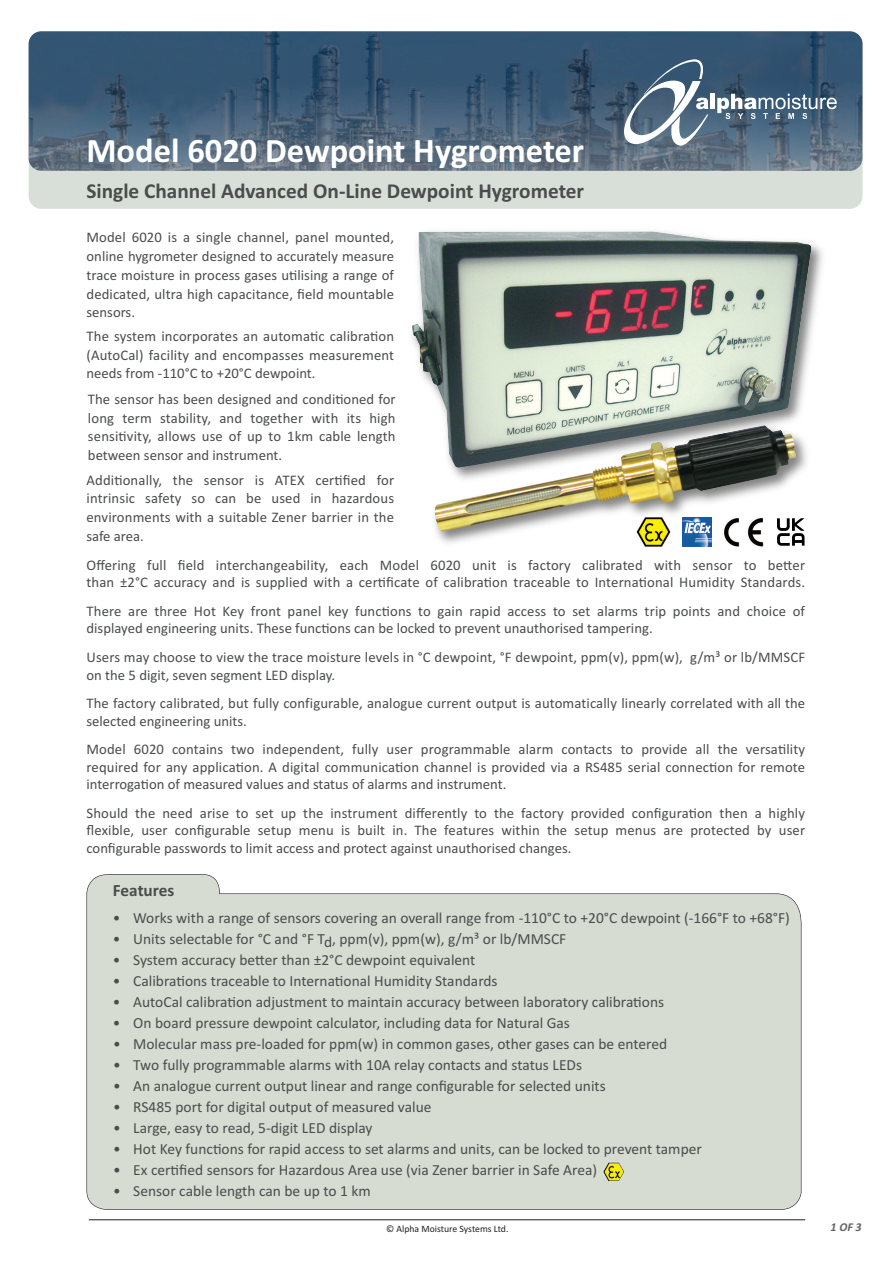
<style>
.page{position:relative;width:893px;height:1263px;background:#fff}
.page>*{position:absolute;margin:0;border:0;box-sizing:border-box;transform-origin:0 0}
.t1{font:700 34.5px "Calibri";color:#fff}
.t2{font:700 21.3px "Calibri";color:#4b4c4d}
.t3{font:700 17.25px "Calibri";color:#4b4c4d}
.t4{font:15.45px "Calibri";color:#4b4c4d}
.t5{font:14.7px/18.8px "Calibri";letter-spacing:.01em;color:#4b4c4d;text-align:justify}
.t6{font:italic 700 12px "Calibri";color:#636366}
.t7{font:9.75px "Calibri";color:#231f20}
</style>
<div class="page">
<div style="left:29px;top:143px;width:834px;height:66px;background:#d8dfd8;border-radius:13px"></div>
<img style="left:29px;top:31px;width:834px;height:140px;border-radius:13px">
<div style="left:710px;top:94px;width:5px;height:15px;background:#fff"></div>
<svg style="left:717px;top:94px;width:120px;height:25px"></svg>
<svg style="left:624px;top:59px;width:85px;height:86px"></svg>
<hr style="left:89px;top:1219px;width:716px;height:1px;background:#231f20">
<img style="left:425px;top:231px;width:398px;height:316px">
<img style="left:412px;top:232px;width:400px;height:299px">
<div style="left:86px;top:874px;width:716px;height:336px;background:#d7dcd3"></div>
<img style="left:603px;top:1163px;width:21px;height:18px">
<img style="left:636px;top:517px;width:34px;height:29px">
<img style="left:724px;top:518px;width:39px;height:28px">
<svg style="left:777px;top:518px;width:28px;height:28px"></svg>
<img style="left:683px;top:518px;width:28px;height:28px">
<h1 class="t1" style="left:86px;top:130px;width:499px">Model 6020 Dewpoint Hygrometer</h1>
<h2 class="t2" style="left:86px;top:178px;width:499px">Single Channel Advanced On-Line Dewpoint Hygrometer</h2>
<p class="t5" style="left:86px;top:228px;width:309px">Model 6020 is a single channel, panel mounted, online hygrometer designed to accurately measure trace moisture in process gases utilising a range of dedicated, ultra high capacitance, field mountable sensors.</p>
<p class="t5" style="left:86px;top:326px;width:309px">The system incorporates an automatic calibration (AutoCal) facility and encompasses measurement needs from -110°C to +20°C dewpoint.</p>
<p class="t5" style="left:88px;top:389px;width:309px">The sensor has been designed and conditioned for long term stability, and together with its high sensitivity, allows use of up to 1km cable length between sensor and instrument.</p>
<p class="t5" style="left:86px;top:470px;width:309px">Additionally, the sensor is ATEX certified for intrinsic safety so can be used in hazardous environments with a suitable Zener barrier in the safe area.</p>
<p class="t5" style="left:86px;top:556px;width:720px;line-height:17.7px">Offering full field interchangeability, each Model 6020 unit is factory calibrated with sensor to better than ±2°C accuracy and is supplied with a certificate of calibration traceable to International Humidity Standards.</p>
<p class="t5" style="left:86px;top:602px;width:720px;line-height:17.7px">There are three Hot Key front panel key functions to gain rapid access to set alarms trip points and choice of displayed engineering units. These functions can be locked to prevent unauthorised tampering.</p>
<p class="t5" style="left:86px;top:648px;width:720px;line-height:17.7px">Users may choose to view the trace moisture levels in °C dewpoint, °F dewpoint, ppm(v), ppm(w), g/m³ or lb/MMSCF on the 5 digit, seven segment LED display.</p>
<p class="t5" style="left:86px;top:694px;width:720px;line-height:17.7px">The factory calibrated, but fully configurable, analogue current output is automatically linearly correlated with all the selected engineering units.</p>
<p class="t5" style="left:86px;top:740px;width:720px;line-height:17.7px">Model 6020 contains two independent, fully user programmable alarm contacts to provide all the versatility required for any application. A digital communication channel is provided via a RS485 serial connection for remote interrogation of measured values and status of alarms and instrument.</p>
<p class="t5" style="left:86px;top:804px;width:720px;line-height:17.7px">Should the need arise to set up the instrument differently to the factory provided configuration then a highly flexible, user configurable setup menu is built in. The features within the setup menus are protected by user configurable passwords to limit access and protect against unauthorised changes.</p>
<p class="t3" style="left:113px;top:880px;width:63px">Features</p>
<p class="t4" style="left:113px;top:909px;width:678px">• Works with a range of sensors covering an overall range from -110°C to +20°C dewpoint (-166°F to +68°F)</p>
<p class="t4" style="left:113px;top:930px;width:455px">• Units selectable for °C and °F Td, ppm(v), ppm(w), g/m³ or lb/MMSCF</p>
<p class="t4" style="left:113px;top:951px;width:364px">• System accuracy better than ±2°C dewpoint equivalent</p>
<p class="t4" style="left:113px;top:972px;width:386px">• Calibrations traceable to International Humidity Standards</p>
<p class="t4" style="left:113px;top:993px;width:553px">• AutoCal calibration adjustment to maintain accuracy between laboratory calibrations</p>
<p class="t4" style="left:113px;top:1014px;width:459px">• On board pressure dewpoint calculator, including data for Natural Gas</p>
<p class="t4" style="left:113px;top:1035px;width:556px">• Molecular mass pre-loaded for ppm(w) in common gases, other gases can be entered</p>
<p class="t4" style="left:113px;top:1056px;width:471px">• Two fully programmable alarms with 10A relay contacts and status LEDs</p>
<p class="t4" style="left:113px;top:1077px;width:494px">• An analogue current output linear and range configurable for selected units</p>
<p class="t4" style="left:113px;top:1098px;width:320px">• RS485 port for digital output of measured value</p>
<p class="t4" style="left:113px;top:1119px;width:261px">• Large, easy to read, 5-digit LED display</p>
<p class="t4" style="left:113px;top:1140px;width:590px">• Hot Key functions for rapid access to set alarms and units, can be locked to prevent tamper</p>
<p class="t4" style="left:113px;top:1161px;width:486px">• Ex certified sensors for Hazardous Area use (via Zener barrier in Safe Area)</p>
<p class="t4" style="left:113px;top:1182px;width:259px">• Sensor cable length can be up to 1 km</p>
<p class="t7" style="left:386px;top:1222px;width:124px">© Alpha Moisture Systems Ltd.</p>
<p class="t6" style="left:831px;top:1220px;width:33px">1OF3</p>
</div>
